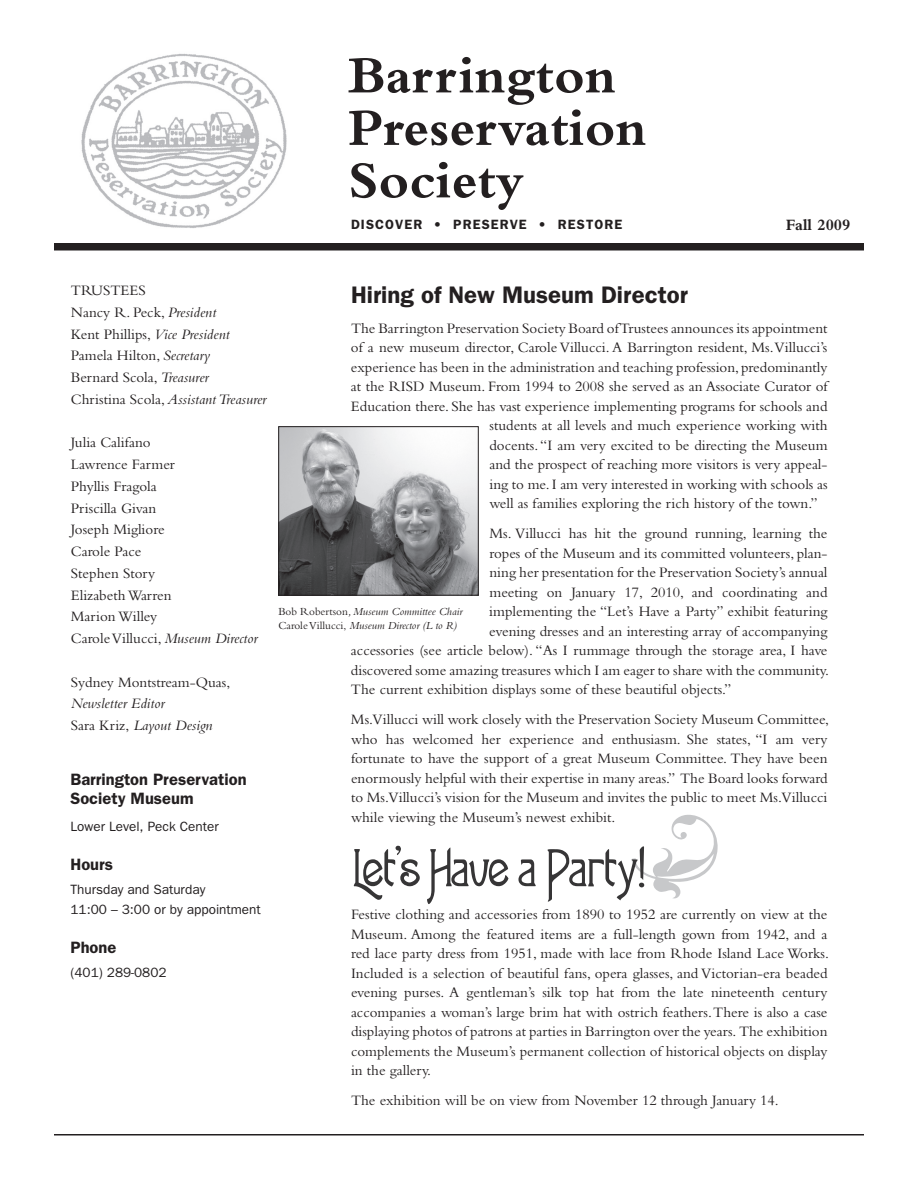
<style>
.page{position:relative;width:918px;height:1188px;background:#fff}
.page>*{position:absolute;margin:0;border:0;box-sizing:border-box;transform-origin:0 0}
.t1{font:63.9px "Fletcher Gothic";color:#363536}
.t2{font:700 54px/52.5px "Bembo";color:#231f20}
.t3{font:600 24px "Franklin Gothic";color:#231f20}
.t4{font:600 16.5px/19.5px "Franklin Gothic";color:#231f20}
.t5{font:700 16.5px "Bembo";color:#231f20}
.t6{font:15px/21.8px "Bembo";color:#231f20}
.t7{font:italic 15px/21.8px "Bembo";color:#231f20}
.t8{font:13.5px/19.5px "Franklin Gothic";color:#231f20}
.t9{font:600 13.5px "Franklin Gothic";letter-spacing:.08em;color:#231f20}
.t10{font:italic 11.25px/13.5px "Bembo";color:#231f20}
.s1{font-style:italic}
.s2{font-style:normal}
</style>
<div class="page">
<img style="left:81px;top:53px;width:206px;height:175px">
<div style="left:54px;top:243px;width:810px;height:7px;background:#231f20"></div>
<hr style="left:54px;top:1134px;width:810px;height:2px;background:#231f20">
<img style="left:280px;top:428px;width:197px;height:166px">
<div style="left:278px;top:426px;width:201px;height:170px;border:1px solid #231f20"></div>
<h2 class="t2" style="left:348px;top:49px;width:300px">Barrington<br>Preservation<br>Society</h2>
<p class="t9" style="left:351px;top:217px;width:273px">Discover • Preserve • Restore</p>
<p class="t5" style="left:786px;top:216px;width:66px">Fall 2009</p>
<p class="t6" style="left:71px;top:279px;width:197px">trustees<br>Nancy R. Peck, <span class="s1">President<br></span>Kent Phillips, <span class="s1">Vice President<br></span>Pamela Hilton, <span class="s1">Secretary<br></span>Bernard Scola, <span class="s1">Treasurer<br></span>Christina Scola, <span class="s1">Assistant Treasurer</span></p>
<p class="t6" style="left:71px;top:431px;width:188px">Julia Califano<br>Lawrence Farmer<br>Phyllis Fragola<br>Priscilla Givan<br>Joseph Migliore<br>Carole Pace<br>Stephen Story<br>Elizabeth Warren<br>Marion Willey<br>Carole Villucci, <span class="s1">Museum Director</span></p>
<p class="t6" style="left:71px;top:671px;width:161px">Sydney Montstream-Quas,</p>
<p class="t7" style="left:71px;top:692px;width:143px">Newsletter Editor<br><span class="s2">Sara Kriz,</span> Layout Design</p>
<p class="t4" style="left:70px;top:769px;width:178px">Barrington Preservation<br>Society Museum</p>
<p class="t8" style="left:70px;top:816px;width:150px">Lower Level, Peck Center</p>
<p class="t4" style="left:70px;top:854px;width:44px">Hours</p>
<p class="t8" style="left:70px;top:879px;width:192px">Thursday and Saturday<br>11:00 – 3:00 or by appointment</p>
<p class="t4" style="left:70px;top:937px;width:47px">Phone</p>
<p class="t8" style="left:70px;top:962px;width:98px">(401) 289-0802</p>
<h3 class="t3" style="left:351px;top:281px;width:338px">Hiring of New Museum Director</h3>
<p class="t6" style="left:351px;top:317px;width:478px">The Barrington Preservation Society Board of Trustees announces its appointment</p>
<p class="t6" style="left:351px;top:337px;width:478px">of a new museum director, Carole Villucci. A Barrington resident, Ms. Villucci’s</p>
<p class="t6" style="left:351px;top:356px;width:478px">experience has been in the administration and teaching profession, predominantly</p>
<p class="t6" style="left:351px;top:376px;width:478px">at the RISD Museum. From 1994 to 2008 she served as an Associate Curator of</p>
<p class="t6" style="left:351px;top:395px;width:478px">Education there. She has vast experience implementing programs for schools and</p>
<p class="t6" style="left:489px;top:415px;width:340px">students at all levels and much experience working with</p>
<p class="t6" style="left:489px;top:434px;width:340px">docents. “I am very excited to be directing the Museum</p>
<p class="t6" style="left:489px;top:454px;width:340px">and the prospect of reaching more visitors is very appeal-</p>
<p class="t6" style="left:489px;top:473px;width:340px">ing to me. I am very interested in working with schools as</p>
<p class="t6" style="left:489px;top:493px;width:330px">well as families exploring the rich history of the town.”</p>
<p class="t6" style="left:489px;top:523px;width:340px">Ms. Villucci has hit the ground running, learning the</p>
<p class="t6" style="left:489px;top:542px;width:340px">ropes of the Museum and its committed volunteers, plan-</p>
<p class="t6" style="left:489px;top:562px;width:340px">ning her presentation for the Preservation Society’s annual</p>
<p class="t6" style="left:489px;top:581px;width:340px">meeting on January 17, 2010, and coordinating and</p>
<p class="t6" style="left:489px;top:601px;width:340px">implementing the “Let’s Have a Party” exhibit featuring</p>
<p class="t6" style="left:489px;top:620px;width:340px">evening dresses and an interesting array of accompanying</p>
<p class="t6" style="left:351px;top:640px;width:478px">accessories (see article below). “As I rummage through the storage area, I have</p>
<p class="t6" style="left:351px;top:659px;width:480px">discovered some amazing treasures which I am eager to share with the community.</p>
<p class="t6" style="left:351px;top:679px;width:382px">The current exhibition displays some of these beautiful objects.”</p>
<p class="t6" style="left:351px;top:710px;width:480px;line-height:19.5px;text-align:justify">Ms.Villucci will work closely with the Preservation Society Museum Committee, who has welcomed her experience and enthusiasm. She states, “I am very fortunate to have the support of a great Museum Committee. They have been enormously helpful with their expertise in many areas.” The Board looks forward to Ms.Villucci’s vision for the Museum and invites the public to meet Ms.Villucci while viewing the Museum’s newest exhibit.</p>
<p class="t10" style="left:278px;top:605px;width:186px"><span class="s2">Bob Robertson</span>, Museum Committee Chair<br><span class="s2">Carole Villucci,</span> Museum Director (L to R)</p>
<h1 class="t1" style="left:352px;top:844px;width:295px">Let’s Have a Party!</h1>
<p class="t6" style="left:351px;top:904px;width:480px;line-height:19.5px;text-align:justify">Festive clothing and accessories from 1890 to 1952 are currently on view at the Museum. Among the featured items are a full-length gown from 1942, and a red lace party dress from 1951, made with lace from Rhode Island Lace Works.<br>Included is a selection of beautiful fans, opera glasses, and Victorian-era beaded evening purses. A gentleman’s silk top hat from the late nineteenth century accompanies a woman’s large brim hat with ostrich feathers. There is also a case displaying photos of patrons at parties in Barrington over the years. The exhibition complements the Museum’s permanent collection of historical objects on display in the gallery.</p>
<p class="t6" style="left:351px;top:1089px;width:429px">The exhibition will be on view from November 12 through January 14.</p>
</div>
